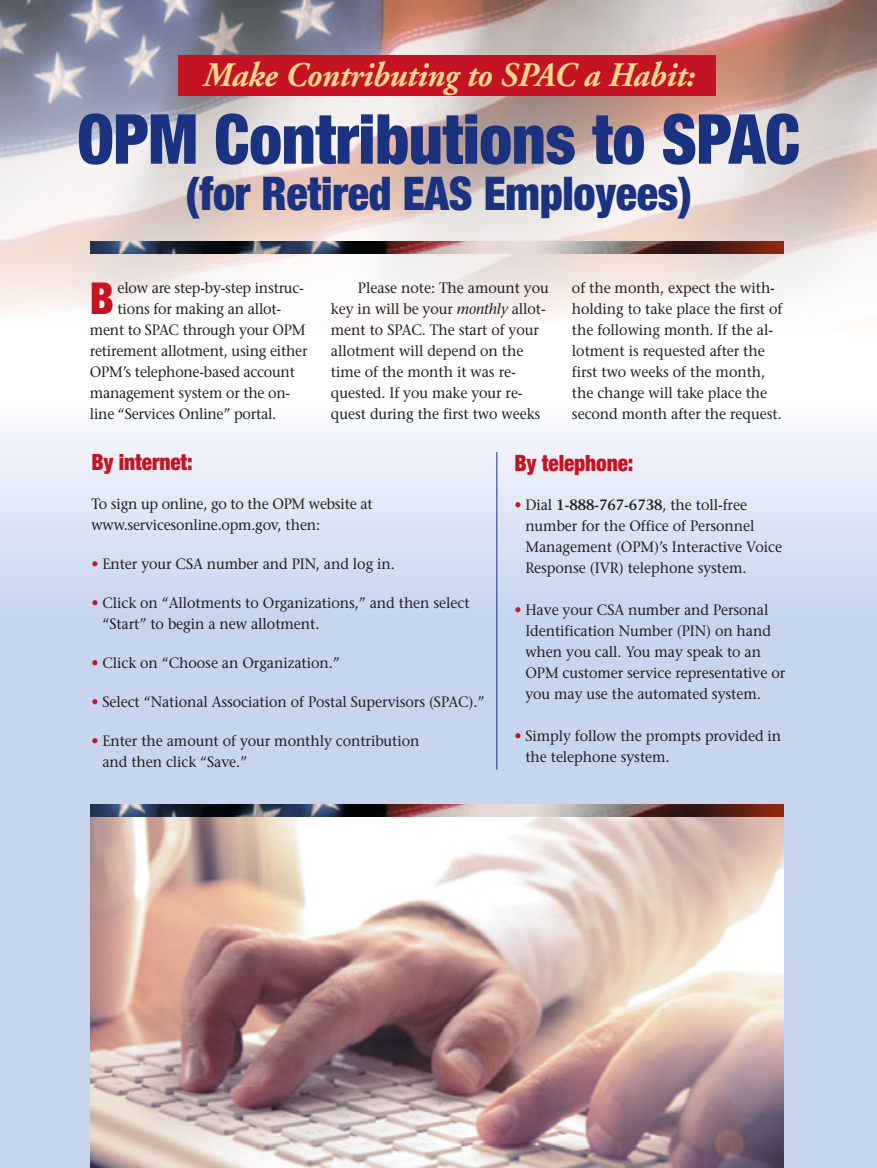
<style>
.page{position:relative;width:877px;height:1168px;background:#fff}
.page>*{position:absolute;margin:0;border:0;box-sizing:border-box;transform-origin:0 0}
.t1{font:900 condensed 69px "Helvetica Neue";letter-spacing:-.005em;color:#1b3281;scale:.95 1}
.t2{font:900 condensed 46.5px "Helvetica Neue";letter-spacing:-.005em;color:#1b3281;scale:.95 1}
.t3{font:900 condensed 44.1px "Helvetica Neue";color:#c41424;scale:.95 1}
.t4{font:italic 700 34.5px "Adobe Garamond";letter-spacing:-.005em;color:#ffd98f;scale:.95 1}
.t5{font:900 condensed 22.5px "Helvetica Neue";letter-spacing:-.005em;color:#c41424;scale:.95 1}
.t6{font:15px/21px "Stone Serif";letter-spacing:-.005em;color:#231f20;scale:.95 1}
.s1{font-style:italic}
.s2{color:#c41424}
.s3{font-weight:600}
</style>
<div class="page">
<div style="left:0;top:607px;width:877px;height:560px;background:#c7d5ee"></div>
<img style="left:0;top:0;width:877px;height:324px">
<div style="left:0;top:402px;width:877px;height:210px;background:linear-gradient(to bottom,#fbfcfd,#c7d5ee)"></div>
<img style="left:90px;top:242px;width:693px;height:12px">
<div style="left:178px;top:55px;width:538px;height:41px;background:#c41424"></div>
<hr style="left:496px;top:452px;width:1px;height:317px;background:#1b3281">
<img style="left:90px;top:816px;width:693px;height:351px">
<img style="left:90px;top:804px;width:693px;height:12px">
<h3 class="t4" style="left:202px;top:62px;width:519px">Make Contributing to SPAC a Habit:</h3>
<h1 class="t1" style="left:77px;top:114px;width:762px">OPM Contributions to SPAC</h1>
<h2 class="t2" style="left:186px;top:177px;width:534px">(for Retired EAS Employees)</h2>
<h3 class="t3" style="left:90px;top:282px;width:27px">B</h3>
<p class="t6" style="left:118px;top:279px;width:197px">elow are step-by-step instruc-</p>
<p class="t6" style="left:118px;top:300px;width:174px">tions for making an allot-</p>
<p class="t6" style="left:90px;top:321px;width:228px">ment to SPAC through your OPM</p>
<p class="t6" style="left:90px;top:342px;width:231px">retirement allotment, using either</p>
<p class="t6" style="left:90px;top:363px;width:217px">OPM’s telephone-based account</p>
<p class="t6" style="left:90px;top:384px;width:212px">management system or the on-</p>
<p class="t6" style="left:90px;top:405px;width:198px">line “Services Online” portal.</p>
<p class="t6" style="left:331px;top:279px;width:231px;text-indent:27px">Please note: The amount you key in will be your <span class="s1">monthly</span> allot&shy;ment to SPAC. The start of your allotment will depend on the time of the month it was re&shy;quested. If you make your re&shy;quest during the first two weeks</p>
<p class="t6" style="left:572px;top:279px;width:223px">of the month, expect the with&shy;holding to take place the first of the following month. If the al&shy;lotment is requested after the first two weeks of the month, the change will take place the second month after the request.</p>
<h3 class="t5" style="left:92px;top:453px;width:108px">By internet:</h3>
<p class="t6" style="left:92px;top:494px;width:297px">To sign up online, go to the OPM website at www.servicesonline.opm.gov, then:</p>
<p class="t6" style="left:92px;top:554px;width:321px"><span class="s2">•</span> Enter your CSA number and PIN, and log in.</p>
<p class="t6" style="left:102px;top:593px;width:388px;text-indent:-11px"><span class="s2">•</span> Click on “Allotments to Organizations,” and then select “Start” to begin a new allotment.</p>
<p class="t6" style="left:92px;top:653px;width:263px"><span class="s2">•</span> Click on “Choose an Organization.”</p>
<p class="t6" style="left:92px;top:692px;width:415px"><span class="s2">•</span> Select “National Association of Postal Supervisors (SPAC).”</p>
<p class="t6" style="left:102px;top:731px;width:335px;text-indent:-11px"><span class="s2">•</span> Enter the amount of your monthly contribution and then click “Save.”</p>
<h3 class="t5" style="left:514px;top:454px;width:127px">By telephone:</h3>
<p class="t6" style="left:525px;top:495px;width:272px;text-indent:-11px"><span class="s2">•</span> Dial <span class="s3">1-888-767-6738</span>, the toll-free number for the Office of Personnel Management (OPM)’s Interactive Voice Response (IVR) telephone system.</p>
<p class="t6" style="left:525px;top:600px;width:275px;text-indent:-11px"><span class="s2">•</span> Have your CSA number and Personal Identification Number (PIN) on hand when you call. You may speak to an OPM customer service representative or you may use the automated system.</p>
<p class="t6" style="left:525px;top:726px;width:271px;text-indent:-11px"><span class="s2">•</span> Simply follow the prompts provided in the telephone system.</p>
</div>
